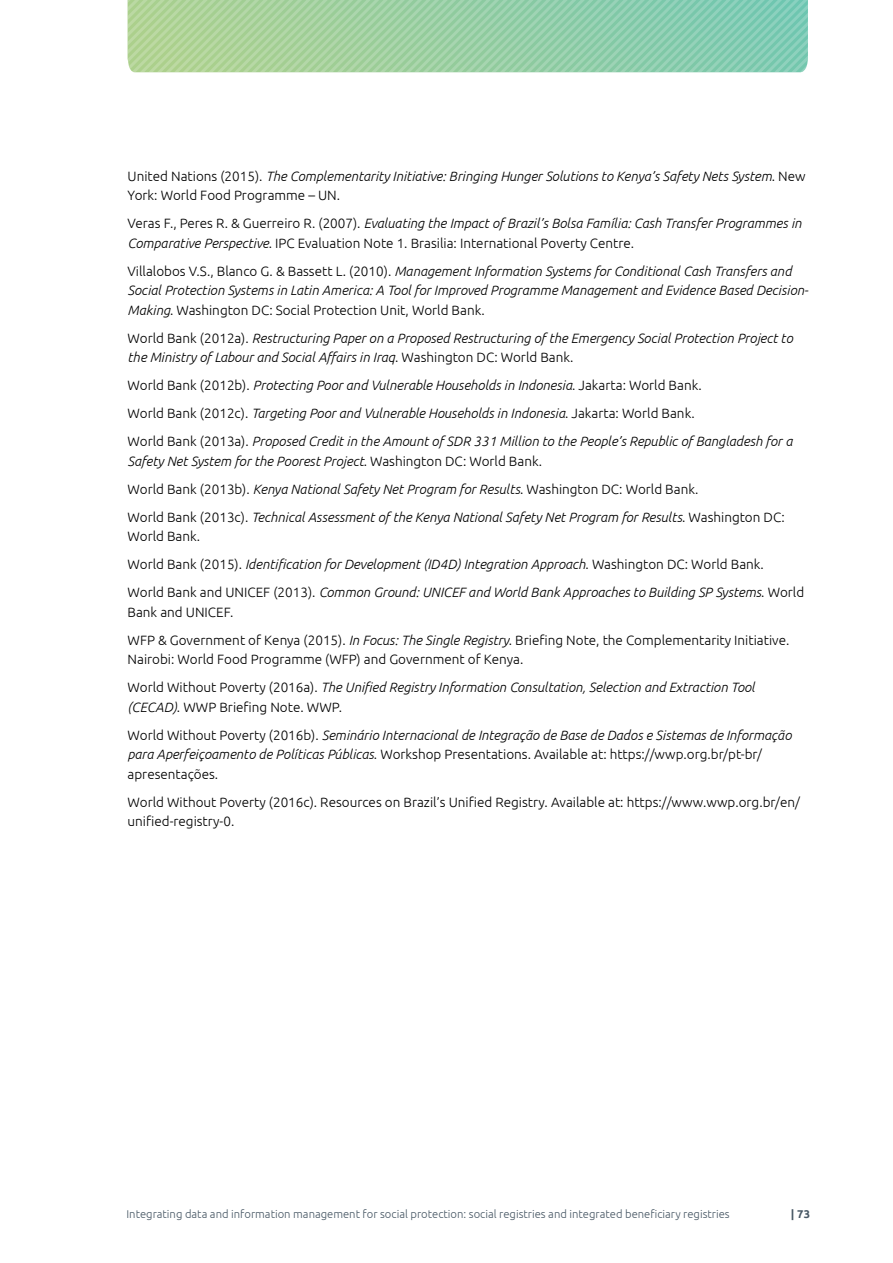
<style>
.page{position:relative;width:893px;height:1263px;background:#fff}
.page>*{position:absolute;margin:0;border:0;box-sizing:border-box;transform-origin:0 0}
.body_text{font:italic 300 13.5px/19.5px "Ubuntu";color:#000}
.body_text-2{font:300 13.5px/19.5px "Ubuntu";color:#000}
.t1{font:300 11.25px "Ubuntu";color:#485865}
.t2{font:700 11.25px "Ubuntu";color:#485865}
.s1{font-style:normal}
.s2{font-style:italic}
</style>
<div class="page">
<svg style="left:128px;top:0;width:680px;height:72px;background:#9acfa6"></svg>
<p class="body_text" style="left:128px;top:166px;width:680px"><span class="s1">United Nations (2015).</span> The Complementarity Initiative: Bringing Hunger Solutions to Kenya’s Safety Nets System<span class="s1">. New<br>York: World Food Programme – UN.</span></p>
<p class="body_text-2" style="left:128px;top:213px;width:675px">Veras F., Peres R. &amp; Guerreiro R. (2007). <span class="s2">Evaluating the Impact of Brazil’s Bolsa Família: Cash Transfer Programmes in<br>Comparative Perspective</span>. IPC Evaluation Note 1. Brasilia: International Poverty Centre.</p>
<p class="body_text" style="left:128px;top:261px;width:682px"><span class="s1">Villalobos V.S., Blanco G. &amp; Bassett L. (2010).</span> Management Information Systems for Conditional Cash Transfers and<br>Social Protection Systems in Latin America: A Tool for Improved Programme Management and Evidence Based Decision-<br>Making<span class="s1">. Washington DC: Social Protection Unit, World Bank.</span></p>
<p class="body_text" style="left:128px;top:328px;width:667px"><span class="s1">World Bank (2012a).</span> Restructuring Paper on a Proposed Restructuring of the Emergency Social Protection Project to the Ministry of Labour and Social Affairs in Iraq<span class="s1">. Washington DC: World Bank.</span></p>
<p class="body_text" style="left:128px;top:375px;width:576px"><span class="s1">World Bank (2012b).</span> Protecting Poor and Vulnerable Households in Indonesia<span class="s1">. Jakarta: World Bank.</span></p>
<p class="body_text" style="left:128px;top:403px;width:569px"><span class="s1">World Bank (2012c).</span> Targeting Poor and Vulnerable Households in Indonesia<span class="s1">. Jakarta: World Bank.</span></p>
<p class="body_text" style="left:128px;top:431px;width:666px"><span class="s1">World Bank (2013a).</span> Proposed Credit in the Amount of SDR 331 Million to the People’s Republic of Bangladesh for a<br>Safety Net System for the Poorest Project<span class="s1">. Washington DC: World Bank.</span></p>
<p class="body_text-2" style="left:128px;top:479px;width:572px">World Bank (2013b). <span class="s2">Kenya National Safety Net Program for Results</span>. Washington DC: World Bank.</p>
<p class="body_text" style="left:128px;top:507px;width:659px"><span class="s1">World Bank (2013c).</span> Technical Assessment of the Kenya National Safety Net Program for Results<span class="s1">. Washington DC:<br>World Bank.</span></p>
<p class="body_text" style="left:128px;top:554px;width:638px"><span class="s1">World Bank (2015).</span> Identification for Development (ID4D) Integration Approach<span class="s1">. Washington DC: World Bank.</span></p>
<p class="body_text" style="left:128px;top:582px;width:678px"><span class="s1">World Bank and UNICEF (2013).</span> Common Ground: UNICEF and World Bank Approaches to Building SP Systems<span class="s1">. World<br>Bank and UNICEF.</span></p>
<p class="body_text-2" style="left:128px;top:630px;width:663px">WFP &amp; Government of Kenya (2015). <span class="s2">In Focus: The Single Registry</span>. Briefing Note, the Complementarity Initiative.<br>Nairobi: World Food Programme (WFP) and Government of Kenya.</p>
<p class="body_text" style="left:128px;top:677px;width:629px"><span class="s1">World Without Poverty (2016a).</span> The Unified Registry Information Consultation, Selection and Extraction Tool (CECAD)<span class="s1">. WWP Briefing Note. WWP.</span></p>
<p class="body_text" style="left:128px;top:725px;width:665px"><span class="s1">World Without Poverty (2016b).</span> Seminário Internacional de Integração de Base de Dados e Sistemas de Informação para Aperfeiçoamento de Políticas Públicas<span class="s1">. Workshop Presentations. Available at: https://wwp.org.br/pt-br/ apresentações.</span></p>
<p class="body_text-2" style="left:128px;top:792px;width:674px">World Without Poverty (2016c). Resources on Brazil’s Unified Registry. Available at: https://www.wwp.org.br/en/ unified-registry-0.</p>
<p class="t1" style="left:126px;top:1207px;width:605px">Integrating data and information management for social protection: social registries and integrated beneficiary registries</p>
<p class="t2" style="left:791px;top:1207px;width:21px">| 73</p>
</div>
